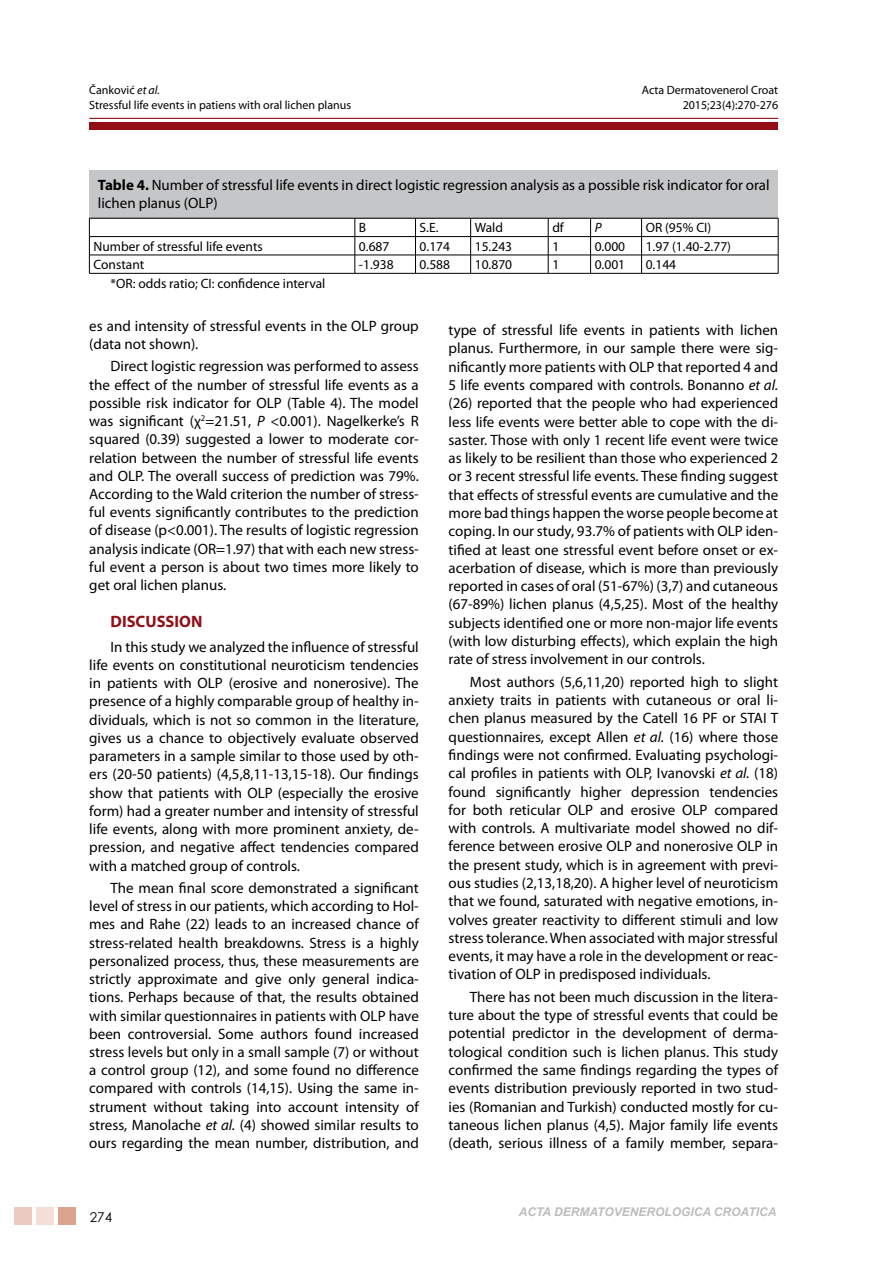
<style>
.page{position:relative;width:893px;height:1263px;background:#fff}
.page>*{position:absolute;margin:0;border:0;box-sizing:border-box;transform-origin:0 0}
.t1{font:700 16.5px "Myriad Pro";color:#930d17}
.t2{font:15px/18.3px "Myriad Pro";color:#000;text-align:justify}
.t3{font:13.5px "Myriad Pro";color:#000}
.t4{font:13.5px "Century Gothic";color:#000}
.t5{font:italic 13.5px "Myriad Pro";color:#000}
.t6{font:12px "Myriad Pro";color:#000}
.t7{font:italic 700 12px "Arial";color:#bcbdbe}
.s1{font-style:italic}
.s2{font-weight:700}
</style>
<div class="page">
<div style="left:89px;top:122px;width:689px;height:8px;background:#930d17"></div>
<hr style="left:89px;top:118px;width:689px;height:1px;background:#930d17">
<div style="left:14px;top:1207px;width:18px;height:18px;background:#eacbbe"></div>
<div style="left:36px;top:1207px;width:18px;height:18px;background:#f3dfd7"></div>
<div style="left:59px;top:1207px;width:17px;height:18px;background:#d9a591"></div>
<div style="left:89px;top:170px;width:689px;height:49px;background:#c5c6c8"></div>
<hr style="left:89px;top:218px;width:266px;height:1px;background:#000">
<hr style="left:355px;top:218px;width:60px;height:1px;background:#000">
<hr style="left:415px;top:218px;width:56px;height:1px;background:#000">
<hr style="left:471px;top:218px;width:77px;height:1px;background:#000">
<hr style="left:548px;top:218px;width:43px;height:1px;background:#000">
<hr style="left:591px;top:218px;width:51px;height:1px;background:#000">
<hr style="left:642px;top:218px;width:136px;height:1px;background:#000">
<hr style="left:89px;top:236px;width:266px;height:1px;background:#000">
<hr style="left:355px;top:236px;width:60px;height:1px;background:#000">
<hr style="left:415px;top:236px;width:56px;height:1px;background:#000">
<hr style="left:471px;top:236px;width:77px;height:1px;background:#000">
<hr style="left:548px;top:236px;width:43px;height:1px;background:#000">
<hr style="left:591px;top:236px;width:51px;height:1px;background:#000">
<hr style="left:642px;top:236px;width:136px;height:1px;background:#000">
<hr style="left:89px;top:255px;width:266px;height:1px;background:#000">
<hr style="left:355px;top:255px;width:60px;height:1px;background:#000">
<hr style="left:415px;top:255px;width:56px;height:1px;background:#000">
<hr style="left:471px;top:255px;width:77px;height:1px;background:#000">
<hr style="left:548px;top:255px;width:43px;height:1px;background:#000">
<hr style="left:591px;top:255px;width:51px;height:1px;background:#000">
<hr style="left:642px;top:255px;width:136px;height:1px;background:#000">
<hr style="left:89px;top:273px;width:266px;height:1px;background:#000">
<hr style="left:355px;top:273px;width:60px;height:1px;background:#000">
<hr style="left:415px;top:273px;width:56px;height:1px;background:#000">
<hr style="left:471px;top:273px;width:77px;height:1px;background:#000">
<hr style="left:548px;top:273px;width:43px;height:1px;background:#000">
<hr style="left:591px;top:273px;width:51px;height:1px;background:#000">
<hr style="left:642px;top:273px;width:136px;height:1px;background:#000">
<svg style="left:89px;top:218px;width:1px;height:55px"></svg>
<svg style="left:355px;top:218px;width:1px;height:55px"></svg>
<svg style="left:415px;top:218px;width:1px;height:55px"></svg>
<svg style="left:470px;top:218px;width:1px;height:55px"></svg>
<svg style="left:548px;top:218px;width:1px;height:55px"></svg>
<svg style="left:590px;top:218px;width:1px;height:55px"></svg>
<svg style="left:641px;top:218px;width:1px;height:55px"></svg>
<svg style="left:778px;top:218px;width:1px;height:55px"></svg>
<p class="t6" style="left:89px;top:83px;width:72px">Čanković <span class="s1">et al.</span></p>
<p class="t6" style="left:642px;top:83px;width:138px">Acta Dermatovenerol Croat</p>
<p class="t6" style="left:89px;top:97px;width:263px">Stressful life events in patiens with oral lichen planus</p>
<p class="t6" style="left:683px;top:97px;width:97px">2015;23(4):270-276</p>
<p class="t2" style="left:98px;top:176px;width:673px"><span class="s2">Table 4.</span> Number of stressful life events in direct logistic regression analysis as a possible risk indicator for oral lichen planus (OLP)</p>
<p class="t3" style="left:359px;top:220px;width:9px">B</p>
<p class="t3" style="left:420px;top:220px;width:20px">S.E.</p>
<p class="t3" style="left:475px;top:220px;width:30px">Wald</p>
<p class="t3" style="left:552px;top:220px;width:13px">df</p>
<p class="t5" style="left:595px;top:220px;width:8px">P</p>
<p class="t3" style="left:646px;top:220px;width:67px">OR (95% CI)</p>
<p class="t3" style="left:94px;top:238px;width:171px">Number of stressful life events</p>
<p class="t3" style="left:359px;top:238px;width:32px">0.687</p>
<p class="t3" style="left:420px;top:238px;width:32px">0.174</p>
<p class="t3" style="left:475px;top:238px;width:39px">15.243</p>
<p class="t3" style="left:552px;top:238px;width:8px">1</p>
<p class="t3" style="left:595px;top:238px;width:32px">0.000</p>
<p class="t3" style="left:646px;top:238px;width:87px">1.97 (1.40-2.77)</p>
<p class="t3" style="left:94px;top:256px;width:52px">Constant</p>
<p class="t3" style="left:359px;top:256px;width:36px">-1.938</p>
<p class="t3" style="left:420px;top:256px;width:32px">0.588</p>
<p class="t3" style="left:475px;top:256px;width:39px">10.870</p>
<p class="t3" style="left:552px;top:256px;width:8px">1</p>
<p class="t3" style="left:595px;top:256px;width:32px">0.001</p>
<p class="t3" style="left:646px;top:256px;width:32px">0.144</p>
<p class="t3" style="left:111px;top:275px;width:216px">*OR: odds ratio; CI: confidence interval</p>
<p class="t2" style="left:89px;top:316px;width:331px">es and intensity of stressful events in the OLP group (data not shown).</p>
<p class="t2" style="left:89px;top:357px;width:331px;text-indent:21px">Direct logistic regression was performed to assess the effect of the number of stressful life events as a possible risk indicator for OLP (Table 4). The model was significant (χ<sup>2</sup>=21.51, <span class="s1">P</span> &lt;0.001). Nagelkerke’s R squared (0.39) suggested a lower to moderate cor&shy;relation between the number of stressful life events and OLP. The overall success of prediction was 79%.<br>According to the Wald criterion the number of stress&shy;ful events significantly contributes to the prediction of disease (p&lt;0.001). The results of logistic regression analysis indicate (OR=1.97) that with each new stress&shy;ful event a person is about two times more likely to get oral lichen planus.</p>
<p class="t1" style="left:111px;top:611px;width:93px">DISCUSSION</p>
<p class="t2" style="left:89px;top:637px;width:331px;text-indent:21px">In this study we analyzed the influence of stressful life events on constitutional neuroticism tendencies in patients with OLP (erosive and nonerosive). The presence of a highly comparable group of healthy in&shy;dividuals, which is not so common in the literature, gives us a chance to objectively evaluate observed parameters in a sample similar to those used by oth&shy;ers (20-50 patients) (4,5,8,11-13,15-18). Our findings show that patients with OLP (especially the erosive form) had a greater number and intensity of stressful life events, along with more prominent anxiety, de&shy;pression, and negative affect tendencies compared with a matched group of controls.</p>
<p class="t2" style="left:89px;top:878px;width:331px;text-indent:21px">The mean final score demonstrated a significant level of stress in our patients, which according to Hol&shy;mes and Rahe (22) leads to an increased chance of stress-related health breakdowns. Stress is a highly personalized process, thus, these measurements are strictly approximate and give only general indica&shy;tions. Perhaps because of that, the results obtained with similar questionnaires in patients with OLP have been controversial. Some authors found increased stress levels but only in a small sample (7) or without a control group (12), and some found no difference compared with controls (14,15). Using the same in&shy;strument without taking into account intensity of stress, Manolache <span class="s1">et al.</span> (4) showed similar results to ours regarding the mean number, distribution, and</p>
<p class="t4" style="left:90px;top:1207px;width:24px">274</p>
<p class="t2" style="left:449px;top:321px;width:331px">type of stressful life events in patients with lichen planus. Furthermore, in our sample there were sig&shy;nificantly more patients with OLP that reported 4 and 5 life events compared with controls. Bonanno <span class="s1">et al. </span>(26) reported that the people who had experienced less life events were better able to cope with the di&shy;saster. Those with only 1 recent life event were twice as likely to be resilient than those who experienced 2 or 3 recent stressful life events. These finding suggest that effects of stressful events are cumulative and the more bad things happen the worse people become at coping. In our study, 93.7% of patients with OLP iden&shy;tified at least one stressful event before onset or ex&shy;acerbation of disease, which is more than previously reported in cases of oral (51-67%) (3,7) and cutaneous (67-89%) lichen planus (4,5,25). Most of the healthy subjects identified one or more non-major life events (with low disturbing effects), which explain the high rate of stress involvement in our controls.</p>
<p class="t2" style="left:449px;top:672px;width:331px;text-indent:21px">Most authors (5,6,11,20) reported high to slight anxiety traits in patients with cutaneous or oral li&shy;chen planus measured by the Catell 16 PF or STAI T questionnaires, except Allen <span class="s1">et al.</span> (16) where those findings were not confirmed. Evaluating psychologi&shy;cal profiles in patients with OLP, Ivanovski <span class="s1">et al.</span> (18) found significantly higher depression tendencies for both reticular OLP and erosive OLP compared with controls. A multivariate model showed no dif&shy;ference between erosive OLP and nonerosive OLP in the present study, which is in agreement with previ&shy;ous studies (2,13,18,20). A higher level of neuroticism that we found, saturated with negative emotions, in&shy;volves greater reactivity to different stimuli and low stress tolerance. When associated with major stressful events, it may have a role in the development or reac&shy;tivation of OLP in predisposed individuals.</p>
<p class="t2" style="left:449px;top:987px;width:331px;text-indent:21px">There has not been much discussion in the litera&shy;ture about the type of stressful events that could be potential predictor in the development of derma&shy;tological condition such is lichen planus. This study confirmed the same findings regarding the types of events distribution previously reported in two stud&shy;ies (Romanian and Turkish) conducted mostly for cu&shy;taneous lichen planus (4,5). Major family life events (death, serious illness of a family member, separa-</p>
<p class="t7" style="left:519px;top:1204px;width:259px">ACTA DERMATOVENEROLOGICA CROATICA</p>
</div>
